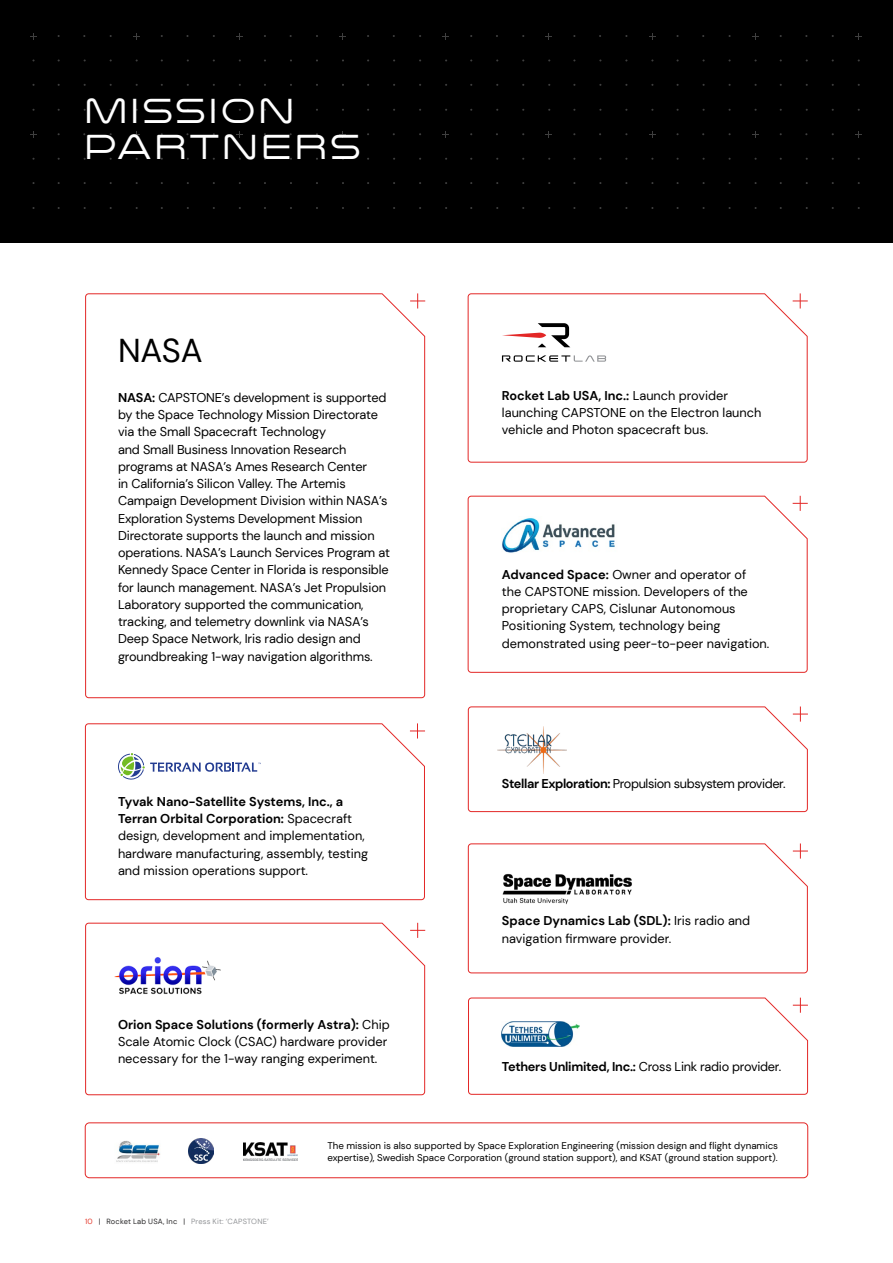
<style>
.page{position:relative;width:893px;height:1263px;background:#fff}
.page>*{position:absolute;margin:0;border:0;box-sizing:border-box;transform-origin:0 0}
.t1{font:36px/36px "Nulshock Lt";letter-spacing:.115em;color:#fff}
.t2{font:33px "DM Sans";color:#000}
.t3{font:12.75px/17.2px "DM Sans";letter-spacing:-.01em;color:#000}
.t4{font:12.75px "DM Sans";letter-spacing:-.03em;color:#000}
.t5{font:9.75px/12px "DM Sans";color:#000}
.t6{font:7.5px "DM Sans";letter-spacing:.025em;color:#939598}
.s1{font-weight:700}
.s2{color:#e4382b}
.s3{color:#292829}
</style>
<div class="page">
<div style="left:85px;top:1122px;width:723px;height:56px;border:1px solid #e32726;border-radius:4px"></div>
<div style="left:0;top:0;width:893px;height:242px;background:#000"></div>
<svg style="left:30px;top:131px;width:7px;height:6px"></svg>
<svg style="left:30px;top:33px;width:7px;height:6px"></svg>
<svg style="left:236px;top:131px;width:7px;height:6px"></svg>
<svg style="left:236px;top:33px;width:7px;height:6px"></svg>
<svg style="left:339px;top:131px;width:7px;height:6px"></svg>
<svg style="left:339px;top:33px;width:7px;height:6px"></svg>
<svg style="left:442px;top:131px;width:7px;height:6px"></svg>
<svg style="left:442px;top:33px;width:7px;height:6px"></svg>
<svg style="left:85px;top:293px;width:340px;height:405px"></svg>
<svg style="left:467px;top:293px;width:341px;height:170px"></svg>
<svg style="left:85px;top:723px;width:340px;height:177px"></svg>
<svg style="left:468px;top:997px;width:340px;height:98px"></svg>
<svg style="left:468px;top:706px;width:340px;height:106px"></svg>
<svg style="left:468px;top:843px;width:340px;height:131px"></svg>
<svg style="left:85px;top:922px;width:340px;height:173px"></svg>
<svg style="left:410px;top:293px;width:15px;height:15px"></svg>
<svg style="left:793px;top:293px;width:15px;height:15px"></svg>
<svg style="left:410px;top:723px;width:15px;height:15px"></svg>
<svg style="left:793px;top:706px;width:15px;height:16px"></svg>
<svg style="left:793px;top:843px;width:15px;height:15px"></svg>
<svg style="left:793px;top:998px;width:15px;height:15px"></svg>
<svg style="left:410px;top:923px;width:15px;height:15px"></svg>
<svg style="left:467px;top:495px;width:341px;height:178px"></svg>
<svg style="left:793px;top:496px;width:15px;height:15px"></svg>
<svg style="left:502px;top:323px;width:68px;height:24px"></svg>
<svg style="left:502px;top:355px;width:104px;height:7px"></svg>
<img style="left:502px;top:517px;width:117px;height:36px">
<img style="left:497px;top:727px;width:69px;height:46px">
<img style="left:502px;top:872px;width:131px;height:33px">
<img style="left:502px;top:1022px;width:77px;height:25px">
<img style="left:106px;top:956px;width:118px;height:40px">
<img style="left:116px;top:1141px;width:44px;height:21px">
<img style="left:188px;top:1138px;width:25px;height:26px">
<img style="left:243px;top:1142px;width:54px;height:18px">
<svg style="left:118px;top:753px;width:143px;height:26px"></svg>
<h1 class="t1" style="left:85px;top:92px;width:277px">MISSION<br>PARTNERS</h1>
<h2 class="t2" style="left:118px;top:330px;width:86px">NASA</h2>
<p class="t3" style="left:118px;top:389px;width:274px"><span class="s1">NASA:</span> CAPSTONE’s development is supported by the Space Technology Mission Directorate via the Small Spacecraft Technology<br>and Small Business Innovation Research programs at NASA’s Ames Research Center<br>in California’s Silicon Valley. The Artemis Campaign Development Division within NASA’s Exploration Systems Development Mission Directorate supports the launch and mission operations. NASA’s Launch Services Program at Kennedy Space Center in Florida is responsible for launch management. NASA’s Jet Propulsion Laboratory supported the communication, tracking, and telemetry downlink via NASA’s Deep Space Network, Iris radio design and groundbreaking 1-way navigation algorithms.</p>
<p class="t3" style="left:118px;top:793px;width:252px"><span class="s1">Tyvak Nano-Satellite Systems, Inc., a Terran Orbital Corporation:</span> Spacecraft design, development and implementation, hardware manufacturing, assembly, testing and mission operations support.</p>
<p class="t3" style="left:118px;top:1015px;width:273px"><span class="s1">Orion Space Solutions (formerly Astra):</span> Chip<br>Scale Atomic Clock (CSAC) hardware provider necessary for the 1-way ranging experiment.</p>
<p class="t3" style="left:502px;top:386px;width:261px"><span class="s1">Rocket Lab USA, Inc.:</span> Launch provider launching CAPSTONE on the Electron launch vehicle and Photon spacecraft bus.</p>
<p class="t3" style="left:502px;top:565px;width:269px"><span class="s1">Advanced Space:</span> Owner and operator of<br>the CAPSTONE mission. Developers of the proprietary CAPS, Cislunar Autonomous Positioning System, technology being demonstrated using peer-to-peer navigation.</p>
<p class="t4" style="left:502px;top:776px;width:285px"><span class="s1">Stellar Exploration:</span> Propulsion subsystem provider.</p>
<p class="t3" style="left:502px;top:912px;width:250px"><span class="s1">Space Dynamics Lab (SDL):</span> Iris radio and navigation firmware provider.</p>
<p class="t3" style="left:502px;top:1058px;width:281px"><span class="s1">Tethers Unlimited, Inc.:</span> Cross Link radio provider.</p>
<p class="t6" style="left:85px;top:1217px;width:185px"><span class="s2">10</span> <span class="s3">| Rocket Lab USA, Inc |</span> Press Kit: ‘CAPSTONE’</p>
<p class="t5" style="left:327px;top:1139px;width:452px">The mission is also supported by Space Exploration Engineering (mission design and flight dynamics expertise), Swedish Space Corporation (ground station support), and KSAT (ground station support).</p>
</div>
